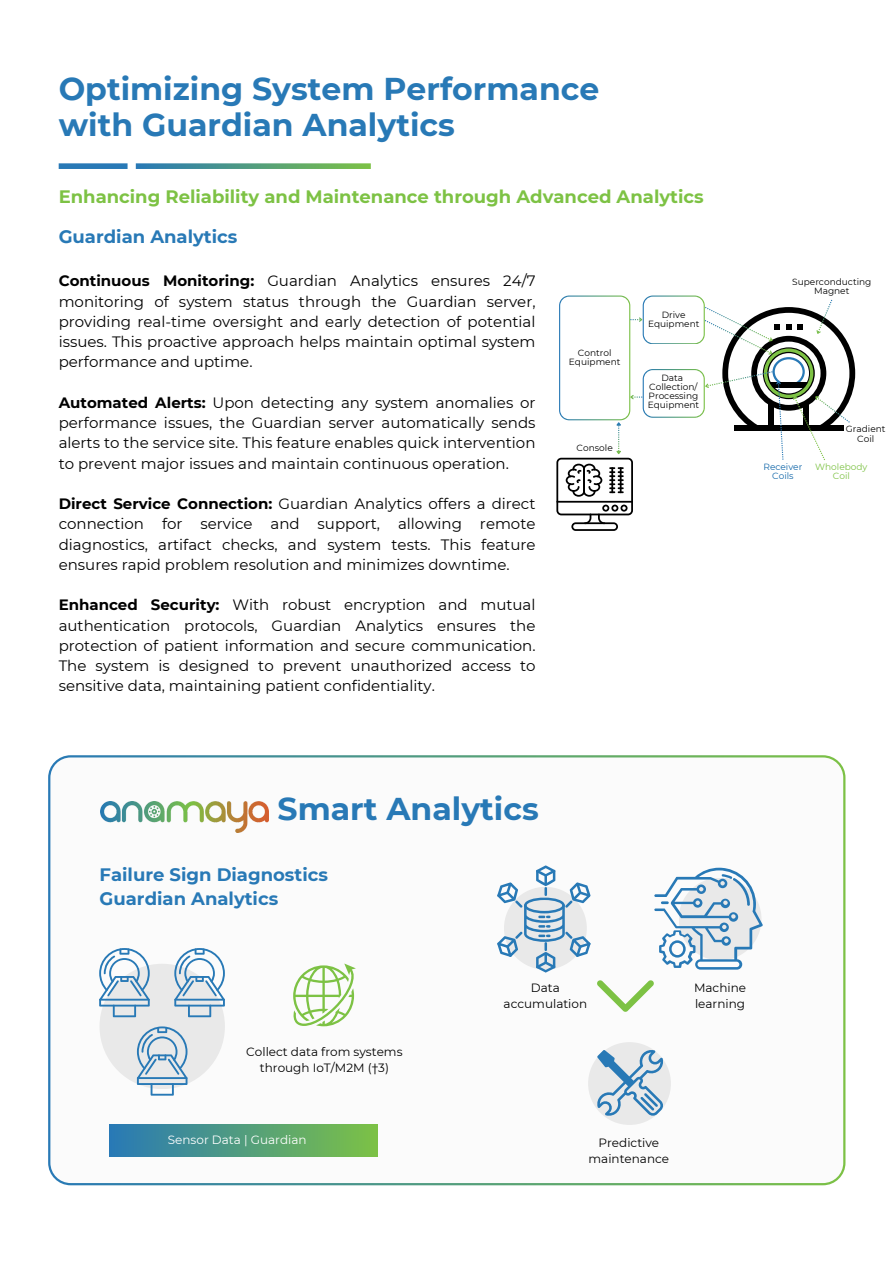
<style>
.page{position:relative;width:894px;height:1264px;background:#fff}
.page>*{position:absolute;margin:0;border:0;box-sizing:border-box;transform-origin:0 0}
.t1{font:700 31.5px/36px "Montserrat";color:#2879b6}
.t2{font:700 18px "Montserrat";color:#7dc244}
.t3{font:700 18px/24.8px "Montserrat";color:#2879b6}
.t4{font:15px/20.2px "Montserrat";color:#000;text-align:justify}
.t5{font:12px/16px "Montserrat";color:#000;text-align:center}
.t6{font:12px "Montserrat";color:#fff}
.t7{font:9px/9.8px "Montserrat";color:#000;text-align:center}
.t8{font:9px/9.8px "Montserrat";color:#7dc244;text-align:center}
.t9{font:9px/9.8px "Montserrat";color:#1267a9;text-align:center}
.s1{font-weight:700}
</style>
<div class="page">
<svg style="left:48px;top:755px;width:797px;height:430px"></svg>
<div style="left:99px;top:963px;width:126px;height:126px;background:#e9e9e9;border-radius:50%"></div>
<svg style="left:99px;top:948px;width:51px;height:69px"></svg>
<svg style="left:174px;top:948px;width:51px;height:69px"></svg>
<svg style="left:137px;top:1026px;width:50px;height:69px"></svg>
<svg style="left:293px;top:963px;width:63px;height:63px"></svg>
<div style="left:109px;top:1124px;width:268px;height:32px;background:linear-gradient(to right,#2879b6,#7cc146)"></div>
<div style="left:588px;top:1042px;width:82px;height:82px;background:#e9e9e9;border-radius:50%"></div>
<svg style="left:494px;top:865px;width:97px;height:107px"></svg>
<svg style="left:654px;top:867px;width:108px;height:102px"></svg>
<svg style="left:596px;top:980px;width:58px;height:32px"></svg>
<svg style="left:595px;top:1049px;width:68px;height:68px"></svg>
<svg style="left:136px;top:163px;width:235px;height:6px"></svg>
<div style="left:59px;top:163px;width:68px;height:6px;background:#2879b6"></div>
<svg style="left:556px;top:295px;width:299px;height:236px"></svg>
<div style="left:87px;top:795px;width:185px;height:38px;background:#fbfbfb"></div>
<img style="left:101px;top:802px;width:167px;height:30px">
<p class="t1" style="left:59px;top:70px;width:542px">Optimizing System Performance with Guardian Analytics</p>
<p class="t2" style="left:59px;top:186px;width:646px">Enhancing Reliability and Maintenance through Advanced Analytics</p>
<h1 class="t3" style="left:59px;top:225px;width:180px">Guardian Analytics</h1>
<h2 class="t4" style="left:59px;top:271px;width:478px"><span class="s1">Continuous Monitoring:</span> Guardian Analytics ensures 24/7 monitoring of system status through the Guardian server, providing real-time oversight and early detection of potential issues. This proactive approach helps maintain optimal system performance and uptime.</h2>
<p class="t4" style="left:59px;top:392px;width:478px"><span class="s1">Automated Alerts:</span> Upon detecting any system anomalies or performance issues, the Guardian server automatically sends alerts to the service site. This feature enables quick intervention to prevent major issues and maintain continuous operation.</p>
<p class="t4" style="left:59px;top:493px;width:478px"><span class="s1">Direct Service Connection:</span> Guardian Analytics offers a direct connection for service and support, allowing remote diagnostics, artifact checks, and system tests. This feature ensures rapid problem resolution and minimizes downtime.</p>
<p class="t4" style="left:59px;top:595px;width:478px"><span class="s1">Enhanced Security:</span> With robust encryption and mutual authentication protocols, Guardian Analytics ensures the protection of patient information and secure communication.<br>The system is designed to prevent unauthorized access to sensitive data, maintaining patient confidentiality.</p>
<p class="t7" style="left:577px;top:347px;width:35px">Control</p>
<p class="t7" style="left:568px;top:356px;width:53px">Equipment</p>
<p class="t7" style="left:576px;top:442px;width:38px">Console</p>
<p class="t7" style="left:661px;top:310px;width:25px">Drive</p>
<p class="t7" style="left:647px;top:319px;width:53px">Equipment</p>
<h1 class="t7" style="left:661px;top:373px;width:23px">Data</h1>
<p class="t7" style="left:649px;top:382px;width:50px">Collection/</p>
<h2 class="t7" style="left:648px;top:391px;width:51px">Processing</h2>
<p class="t7" style="left:647px;top:400px;width:53px">Equipment</p>
<p class="t7" style="left:792px;top:276px;width:81px">Superconducting<br>Magnet</p>
<p class="t9" style="left:763px;top:461px;width:40px">Receiver<br>Coils</p>
<p class="t7" style="left:845px;top:424px;width:41px">Gradient<br>Coil</p>
<p class="t8" style="left:814px;top:461px;width:54px">Wholebody<br>Coil</p>
<p class="t1" style="left:277px;top:790px;width:262px">Smart Analytics</p>
<p class="t3" style="left:99px;top:861px;width:230px">Failure Sign Diagnostics<br>Guardian Analytics</p>
<p class="t5" style="left:246px;top:1043px;width:158px">Collect data from systems through IoT/M2M (†3)</p>
<p class="t6" style="left:168px;top:1132px;width:140px">Sensor Data | Guardian</p>
<p class="t5" style="left:503px;top:980px;width:85px">Data accumulation</p>
<p class="t5" style="left:693px;top:980px;width:54px;text-align:left">Machine learning</p>
<p class="t5" style="left:588px;top:1134px;width:82px">Predictive maintenance</p>
</div>
